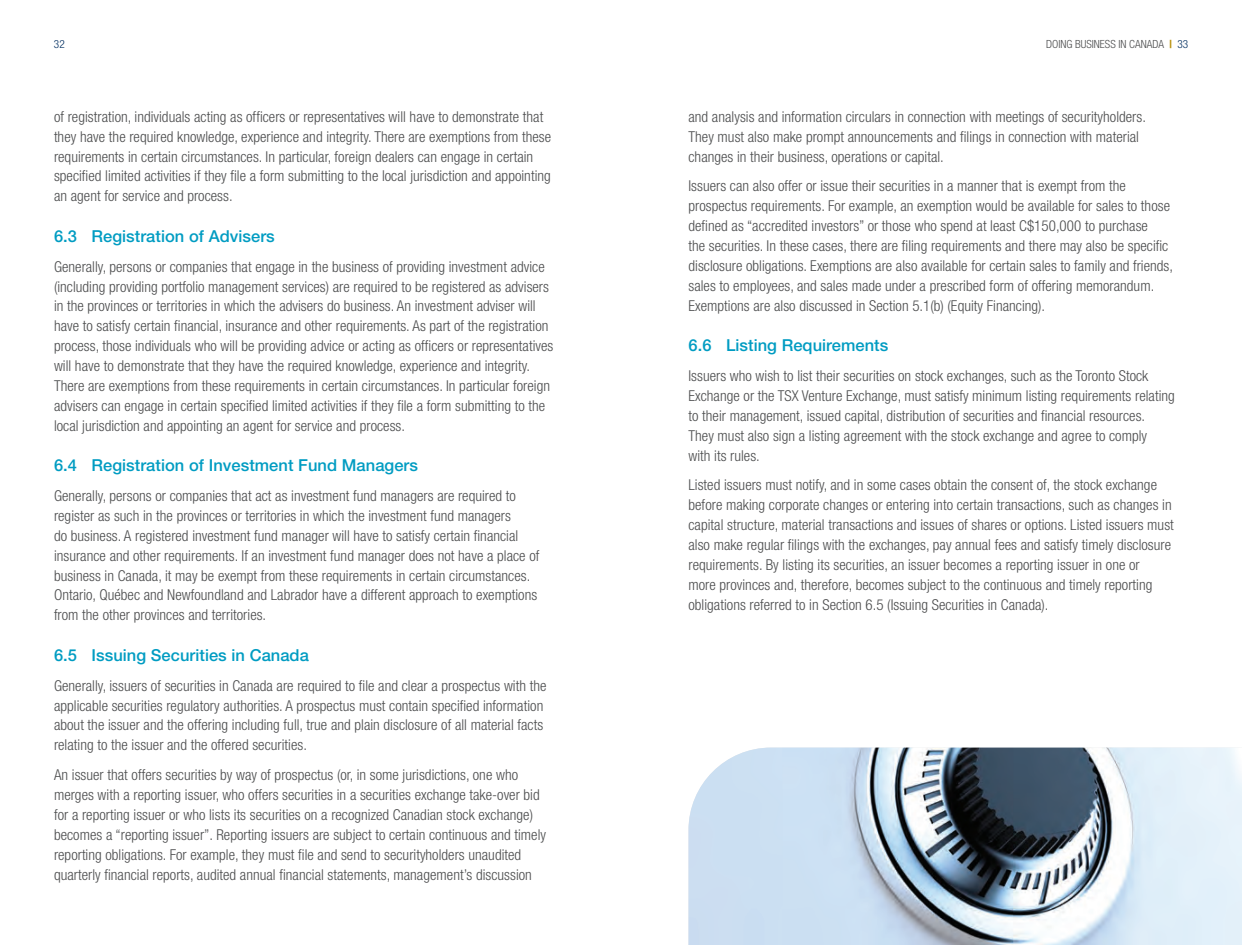
<style>
.page{position:relative;width:1242px;height:945px;background:#fff}
.page>*{position:absolute;margin:0;border:0;box-sizing:border-box;transform-origin:0 0}
.t1{font:500 16.5px "Helvetica Neue LT Pro";letter-spacing:.005em;color:#009cc2}
.BODY_text{font:300 condensed 15px/19.8px "Helvetica Neue LT Pro";letter-spacing:.005em;color:#4b4c4d}
.t2{font:300 condensed 11.25px "Helvetica Neue LT Pro";color:#4b4c4d}
.t3{font:300 condensed 11.25px "Helvetica Neue LT Pro";color:#002e60}
.s1{font-weight:700;color:#b8910f}
.s2{color:#002e60}
</style>
<div class="page">
<img style="left:688px;top:748px;width:554px;height:197px">
<p class="t3" style="left:54px;top:38px;width:12px">32</p>
<p class="t2" style="left:1046px;top:38px;width:144px">DOING BUSINESS IN CANADA <span class="s1">|</span> <span class="s2">33</span></p>
<p class="BODY_text" style="left:54px;top:107px;width:499px">of registration, individuals acting as officers or representatives will have to demonstrate that they have the required knowledge, experience and integrity. There are exemptions from these requirements in certain circumstances. In particular, foreign dealers can engage in certain specified limited activities if they file a form submitting to the local jurisdiction and appointing an agent for service and process.</p>
<p class="t1" style="left:54px;top:226px;width:222px">6.3 Registration of Advisers</p>
<p class="BODY_text" style="left:54px;top:256px;width:501px">Generally, persons or companies that engage in the business of providing investment advice (including providing portfolio management services) are required to be registered as advisers in the provinces or territories in which the advisers do business. An investment adviser will have to satisfy certain financial, insurance and other requirements. As part of the registration process, those individuals who will be providing advice or acting as officers or representatives will have to demonstrate that they have the required knowledge, experience and integrity.<br>There are exemptions from these requirements in certain circumstances. In particular foreign advisers can engage in certain specified limited activities if they file a form submitting to the local jurisdiction and appointing an agent for service and process.</p>
<p class="t1" style="left:54px;top:455px;width:366px">6.4 Registration of Investment Fund Managers</p>
<p class="BODY_text" style="left:54px;top:486px;width:487px">Generally, persons or companies that act as investment fund managers are required to register as such in the provinces or territories in which the investment fund managers<br>do business. A registered investment fund manager will have to satisfy certain financial insurance and other requirements. If an investment fund manager does not have a place of business in Canada, it may be exempt from these requirements in certain circumstances.<br>Ontario, Québec and Newfoundland and Labrador have a different approach to exemptions from the other provinces and territories.</p>
<p class="t1" style="left:54px;top:645px;width:256px">6.5 Issuing Securities in Canada</p>
<p class="BODY_text" style="left:54px;top:675px;width:494px">Generally, issuers of securities in Canada are required to file and clear a prospectus with the applicable securities regulatory authorities. A prospectus must contain specified information about the issuer and the offering including full, true and plain disclosure of all material facts relating to the issuer and the offered securities.</p>
<p class="BODY_text" style="left:54px;top:765px;width:494px">An issuer that offers securities by way of prospectus (or, in some jurisdictions, one who merges with a reporting issuer, who offers securities in a securities exchange take-over bid for a reporting issuer or who lists its securities on a recognized Canadian stock exchange) becomes a “reporting issuer”. Reporting issuers are subject to certain continuous and timely reporting obligations. For example, they must file and send to securityholders unaudited quarterly financial reports, audited annual financial statements, management’s discussion</p>
<p class="BODY_text" style="left:688px;top:107px;width:459px">and analysis and information circulars in connection with meetings of securityholders.<br>They must also make prompt announcements and filings in connection with material changes in their business, operations or capital.</p>
<p class="BODY_text" style="left:689px;top:176px;width:486px">Issuers can also offer or issue their securities in a manner that is exempt from the prospectus requirements. For example, an exemption would be available for sales to those defined as “accredited investors” or those who spend at least C$150,000 to purchase<br>the securities. In these cases, there are filing requirements and there may also be specific disclosure obligations. Exemptions are also available for certain sales to family and friends, sales to employees, and sales made under a prescribed form of offering memorandum.<br>Exemptions are also discussed in Section 5.1(b) (Equity Financing).</p>
<p class="t1" style="left:688px;top:335px;width:201px">6.6 Listing Requirements</p>
<p class="BODY_text" style="left:688px;top:366px;width:488px">Issuers who wish to list their securities on stock exchanges, such as the Toronto Stock Exchange or the TSX Venture Exchange, must satisfy minimum listing requirements relating to their management, issued capital, distribution of securities and financial resources.<br>They must also sign a listing agreement with the stock exchange and agree to comply<br>with its rules.</p>
<p class="BODY_text" style="left:688px;top:475px;width:487px">Listed issuers must notify, and in some cases obtain the consent of, the stock exchange before making corporate changes or entering into certain transactions, such as changes in capital structure, material transactions and issues of shares or options. Listed issuers must also make regular filings with the exchanges, pay annual fees and satisfy timely disclosure requirements. By listing its securities, an issuer becomes a reporting issuer in one or<br>more provinces and, therefore, becomes subject to the continuous and timely reporting obligations referred to in Section 6.5 (Issuing Securities in Canada).</p>
</div>
